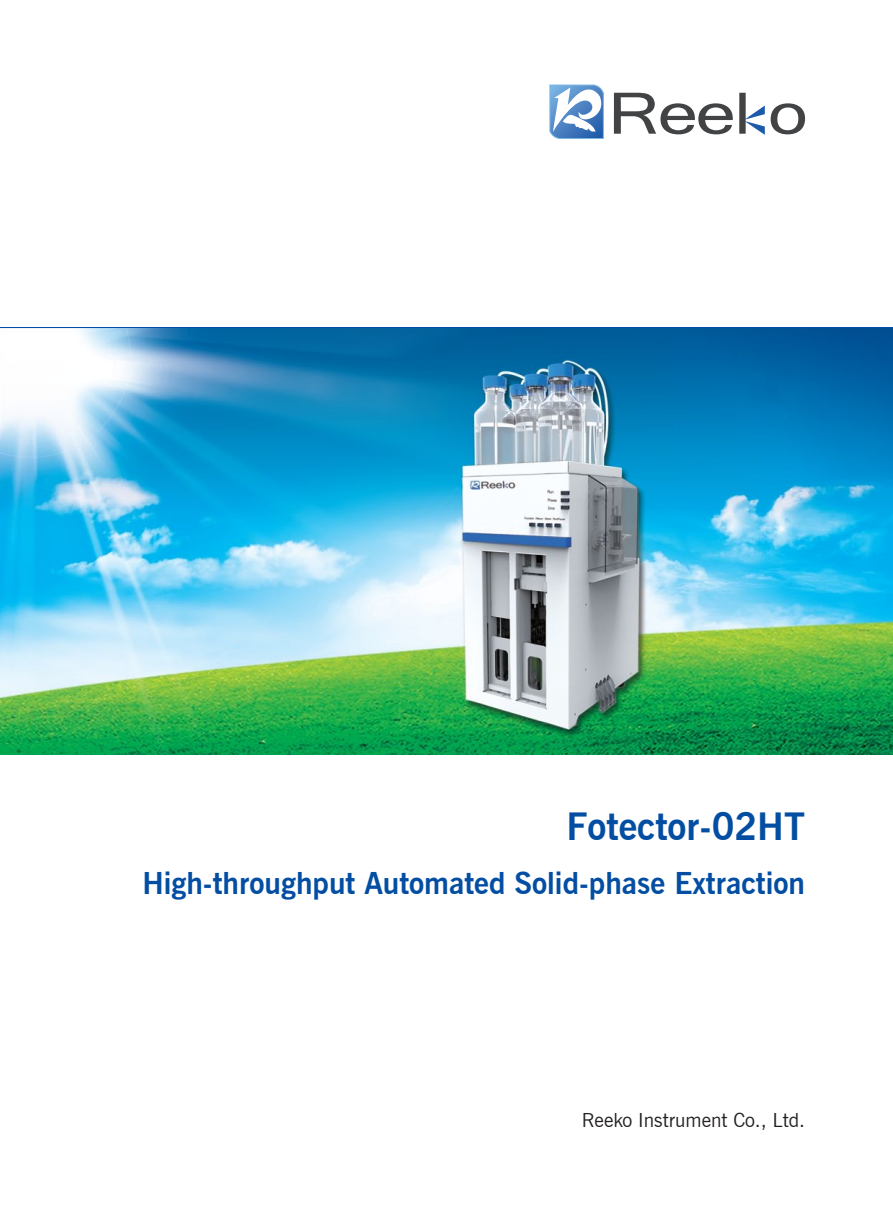
<style>
.page{position:relative;width:893px;height:1212px;background:#fff}
.page>*{position:absolute;margin:0;border:0;box-sizing:border-box;transform-origin:0 0}
.t1{font:700 37.5px "News Gothic BT";color:#034ea2}
.t2{font:700 30px "News Gothic BT";color:#034ea2}
.t3{font:19.5px "News Gothic BT";color:#231f20}
</style>
<div class="page">
<hr style="left:0;top:327px;width:893px;height:3px;background:#034ea2">
<div style="left:739px;top:93px;width:7px;height:41px;background:#424345"></div>
<svg style="left:771px;top:103px;width:34px;height:31px"></svg>
<svg style="left:744px;top:106px;width:21px;height:29px"></svg>
<svg style="left:550px;top:84px;width:183px;height:55px"></svg>
<img style="left:0;top:329px;width:893px;height:425px">
<p class="t1" style="left:566px;top:804px;width:240px">Fotector-02HT</p>
<p class="t2" style="left:142px;top:865px;width:664px">High-throughput Automated Solid-phase Extraction</p>
<p class="t3" style="left:582px;top:1108px;width:225px">Reeko Instrument Co., Ltd.</p>
</div>
